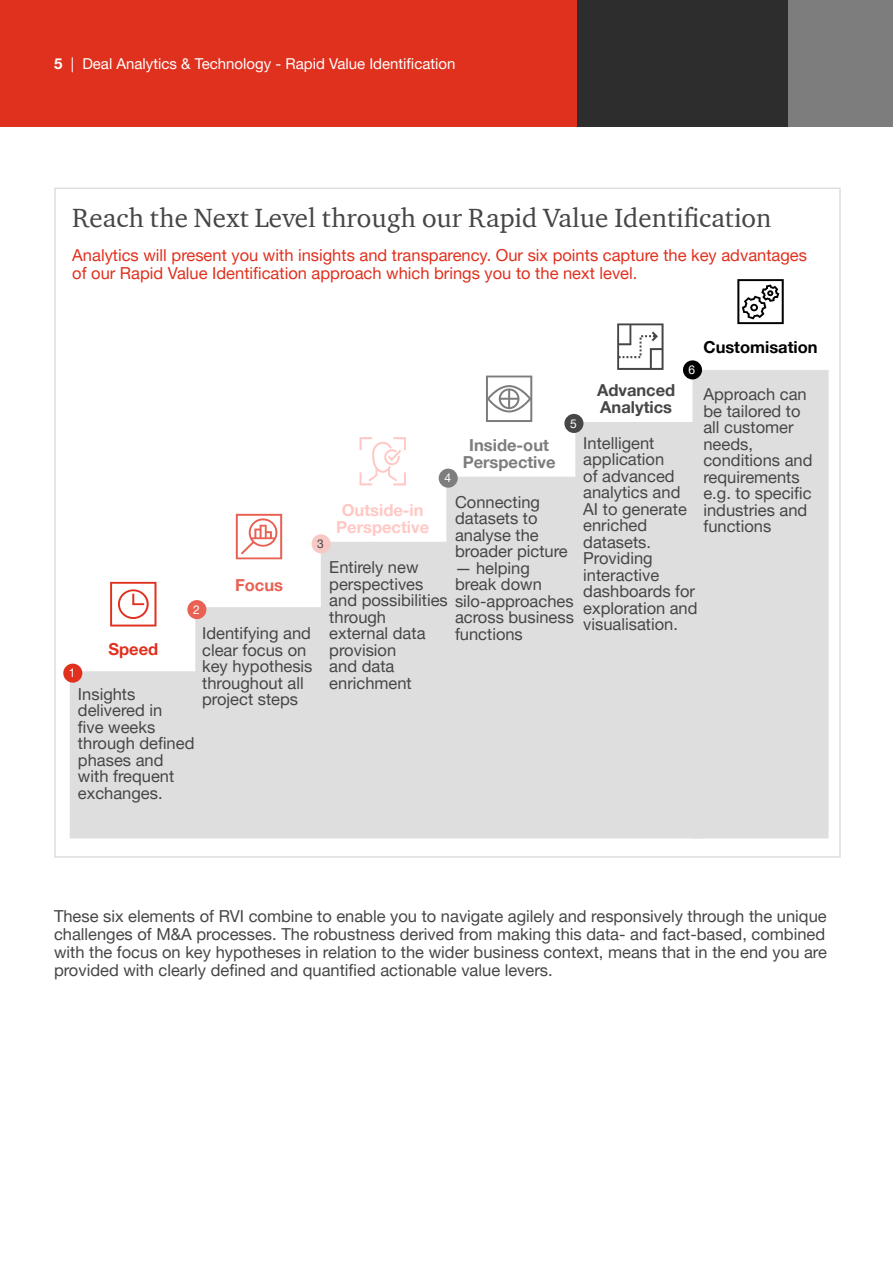
<style>
.page{position:relative;width:893px;height:1263px;background:#fff}
.page>*{position:absolute;margin:0;border:0;box-sizing:border-box;transform-origin:0 0}
.t1{font:27px "ITC Charter Com";color:#464646}
.t2{font:16.5px/16.5px "Helvetica Neue LT Pro";color:#464646}
.t3{font:16.5px/18px "Helvetica Neue LT Pro";color:#e0301e}
.t4{font:700 16.5px/16.5px "Helvetica Neue LT Pro";color:#ffc8c4;text-align:center}
.t5{font:700 16.5px/16.5px "Helvetica Neue LT Pro";color:#7d7d7d;text-align:center}
.t6{font:700 16.5px/16.5px "Helvetica Neue LT Pro";color:#464646}
.t7{font:700 16.5px "Helvetica Neue LT Pro";color:#000}
.t8{font:700 16.5px "Helvetica Neue LT Pro";color:#e0301e}
.t9{font:700 16.5px "Helvetica Neue LT Pro";color:#e86153}
.t10{font:15px "Helvetica Neue LT Pro";color:#fff}
.t11{font:12px "Helvetica Neue LT Pro";color:#fff}
.t12{font:12px "Helvetica Neue LT Pro";color:#464646}
.s1{font-weight:700}
</style>
<div class="page">
<div style="left:0;top:0;width:577px;height:127px;background:#e0301e"></div>
<div style="left:577px;top:0;width:211px;height:127px;background:#2d2d2d"></div>
<div style="left:788px;top:0;width:105px;height:127px;background:#7d7d7d"></div>
<hr style="left:0;top:0;width:1px;height:127px;background:#7d7d7d">
<div style="left:692px;top:370px;width:137px;height:468px;background:#dedede"></div>
<svg style="left:70px;top:422px;width:632px;height:416px;fill:#dedede"></svg>
<div style="left:63px;top:664px;width:19px;height:19px;background:#e0301e;border-radius:50%"></div>
<div style="left:187px;top:600px;width:19px;height:19px;background:#e86153;border-radius:50%"></div>
<div style="left:312px;top:534px;width:19px;height:19px;background:#f7c8c4;border-radius:50%"></div>
<div style="left:439px;top:469px;width:19px;height:19px;background:#7d7d7d;border-radius:50%"></div>
<div style="left:564px;top:414px;width:19px;height:19px;background:#464646;border-radius:50%"></div>
<div style="left:683px;top:360px;width:19px;height:19px;background:#000;border-radius:50%"></div>
<svg style="left:110px;top:582px;width:46px;height:44px"></svg>
<svg style="left:360px;top:437px;width:46px;height:48px"></svg>
<svg style="left:236px;top:514px;width:46px;height:45px"></svg>
<svg style="left:737px;top:279px;width:47px;height:45px"></svg>
<svg style="left:617px;top:323px;width:46px;height:47px"></svg>
<svg style="left:486px;top:376px;width:46px;height:46px"></svg>
<p class="t10" style="left:54px;top:54px;width:403px"><span class="s1">5</span> | Deal Analytics &amp; Technology - Rapid Value Identification</p>
<h1 class="t1" style="left:72px;top:201px;width:701px">Reach the Next Level through our Rapid Value Identification</h1>
<p class="t3" style="left:72px;top:245px;width:736px">Analytics will present you with insights and transparency. Our six points capture the key advantages of our Rapid Value Identification approach which brings you to the next level.</p>
<p class="t11" style="left:689px;top:362px;width:8px">6</p>
<p class="t7" style="left:703px;top:337px;width:116px">Customisation</p>
<p class="t6" style="left:597px;top:382px;width:80px">Advanced<br>Analytics</p>
<p class="t2" style="left:703px;top:386px;width:111px">Approach can be tailored to all customer needs, conditions and requirements e.g. to specific industries and functions</p>
<p class="t11" style="left:570px;top:416px;width:8px">5</p>
<p class="t2" style="left:583px;top:434px;width:116px">Intelligent application<br>of advanced analytics and<br>AI to generate enriched datasets.<br>Providing interactive dashboards for exploration and visualisation.</p>
<p class="t5" style="left:463px;top:437px;width:94px">Inside-out<br>Perspective</p>
<p class="t11" style="left:444px;top:471px;width:8px">4</p>
<p class="t2" style="left:455px;top:493px;width:114px">Connecting datasets to analyse the broader picture</p>
<p class="t2" style="left:455px;top:559px;width:88px">— helping break down</p>
<p class="t2" style="left:455px;top:609px;width:120px">across business functions</p>
<p class="t4" style="left:336px;top:502px;width:94px">Outside-in<br>Perspective</p>
<p class="t12" style="left:317px;top:536px;width:8px">3</p>
<p class="t2" style="left:329px;top:559px;width:246px">Entirely new<br>perspectives<br>and possibilities silo-approaches through<br>external data<br>provision<br>and data<br>enrichment</p>
<p class="t9" style="left:235px;top:575px;width:49px">Focus</p>
<p class="t11" style="left:193px;top:602px;width:8px">2</p>
<p class="t2" style="left:202px;top:625px;width:112px">Identifying and clear focus on key hypothesis throughout all project steps</p>
<p class="t8" style="left:108px;top:639px;width:51px">Speed</p>
<p class="t11" style="left:69px;top:666px;width:8px">1</p>
<p class="t2" style="left:78px;top:685px;width:118px">Insights delivered in<br>five weeks through defined phases and with frequent exchanges.</p>
<p class="t2" style="left:54px;top:906px;width:774px;line-height:18px;text-align:justify">These six elements of RVI combine to enable you to navigate agilely and responsively through the unique challenges of M&amp;A processes. The robustness derived from making this data- and fact-based, combined with the focus on key hypotheses in relation to the wider business context, means that in the end you are provided with clearly defined and quantified actionable value levers.</p>
</div>
